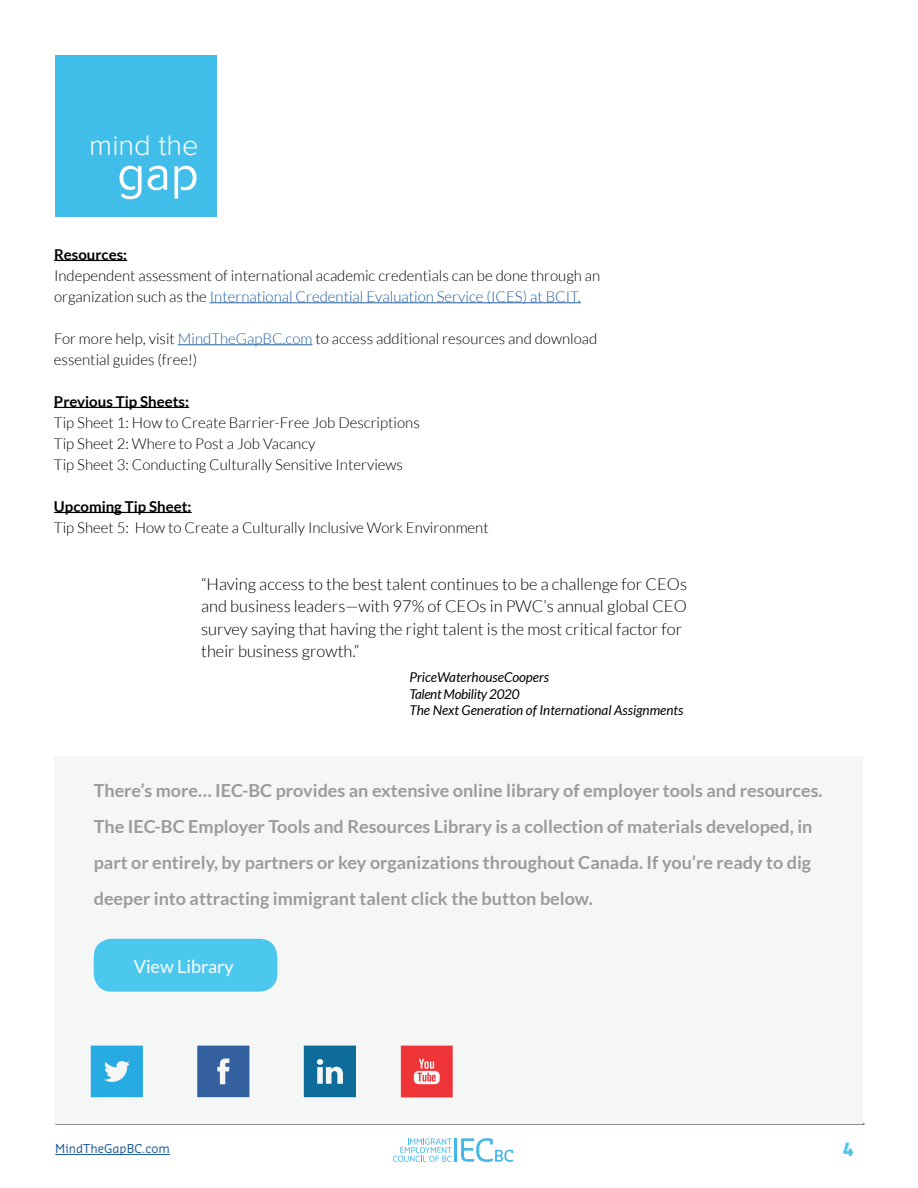
<style>
.page{position:relative;width:918px;height:1188px;background:#fff}
.page>*{position:absolute;margin:0;border:0;box-sizing:border-box;transform-origin:0 0}
.t1{font:300 29.1px "Proxima Nova";color:#fff}
.t2{font:700 18px/36px "Lato";color:#9b9b9b}
.t3{font:18px "Lato";color:#fff}
.t4{font:700 18px "Sansa Pro";color:#4cc8ef}
.t5{font:300 16.5px/22.5px "Lato";color:#000}
.t6{font:300 15px/21px "Lato";color:#000}
.t7{font:700 15px "Lato";color:#000}
.t8{font:italic 13.5px/16.2px "Lato";color:#000}
.t9{font:12px "Sansa Pro";color:#215e9e}
.s1{color:#215e9e}
</style>
<div class="page">
<div style="left:55px;top:55px;width:162px;height:162px;background:#41bde9"></div>
<svg style="left:120px;top:166px;width:22px;height:33px"></svg>
<svg style="left:148px;top:166px;width:19px;height:24px"></svg>
<svg style="left:174px;top:166px;width:23px;height:33px"></svg>
<hr style="left:55px;top:1154px;width:115px;height:1px;background:#215e9e">
<hr style="left:454px;top:1138px;width:3px;height:24px;background:#43b7e8">
<svg style="left:461px;top:1138px;width:52px;height:24px"></svg>
<svg style="left:393px;top:1138px;width:59px;height:24px"></svg>
<hr style="left:55px;top:1124px;width:809px;height:1px;background:#000">
<div style="left:54px;top:756px;width:808px;height:368px;background:#f5f7f7"></div>
<svg style="left:197px;top:1046px;width:52px;height:51px;background:#426ba6"></svg>
<svg style="left:91px;top:1046px;width:52px;height:51px;background:#40b3e3"></svg>
<svg style="left:304px;top:1046px;width:52px;height:51px;background:#2a7da6"></svg>
<div style="left:94px;top:939px;width:183px;height:53px;background:#4cc8ef;border-radius:18px"></div>
<svg style="left:401px;top:1046px;width:52px;height:51px;background:#ee4c4e"></svg>
<hr style="left:54px;top:260px;width:73px;height:1px;background:#000">
<hr style="left:210px;top:303px;width:371px;height:1px;background:#215e9e">
<hr style="left:178px;top:345px;width:134px;height:1px;background:#215e9e">
<hr style="left:54px;top:407px;width:135px;height:1px;background:#000">
<hr style="left:54px;top:512px;width:138px;height:1px;background:#000">
<h1 class="t1" style="left:89px;top:132px;width:111px">mind the</h1>
<p class="t7" style="left:54px;top:245px;width:75px">Resources:</p>
<p class="t6" style="left:54px;top:265px;width:548px">Independent assessment of international academic credentials can be done through an organization such as the <span class="s1">International Credential Evaluation Service (ICES) at BCIT.</span></p>
<p class="t6" style="left:54px;top:328px;width:545px">For more help, visit <span class="s1">MindTheGapBC.com</span> to access additional resources and download essential guides (free!)</p>
<p class="t7" style="left:54px;top:392px;width:137px">Previous Tip Sheets:</p>
<p class="t6" style="left:54px;top:412px;width:367px">Tip Sheet 1: How to Create Barrier-Free Job Descriptions<br>Tip Sheet 2: Where to Post a Job Vacancy<br>Tip Sheet 3: Conducting Culturally Sensitive Interviews</p>
<p class="t7" style="left:54px;top:497px;width:139px">Upcoming Tip Sheet:</p>
<p class="t6" style="left:54px;top:517px;width:436px">Tip Sheet 5: How to Create a Culturally Inclusive Work Environment</p>
<p class="t5" style="left:201px;top:573px;width:487px">“Having access to the best talent continues to be a challenge for CEOs and business leaders—with 97% of CEOs in PWC’s annual global CEO survey saying that having the right talent is the most critical factor for their business growth.”</p>
<p class="t8" style="left:410px;top:670px;width:275px">PriceWaterhouseCoopers<br>Talent Mobility 2020<br>The Next Generation of International Assignments</p>
<p class="t2" style="left:94px;top:772px;width:730px">There’s more… IEC-BC provides an extensive online library of employer tools and resources.<br>The IEC-BC Employer Tools and Resources Library is a collection of materials developed, in part or entirely, by partners or key organizations throughout Canada. If you’re ready to dig deeper into attracting immigrant talent click the button below.</p>
<p class="t3" style="left:134px;top:956px;width:101px">View Library</p>
<p class="t9" style="left:55px;top:1141px;width:116px">MindTheGapBC.com</p>
<p class="t4" style="left:842px;top:1137px;width:13px">4</p>
</div>
